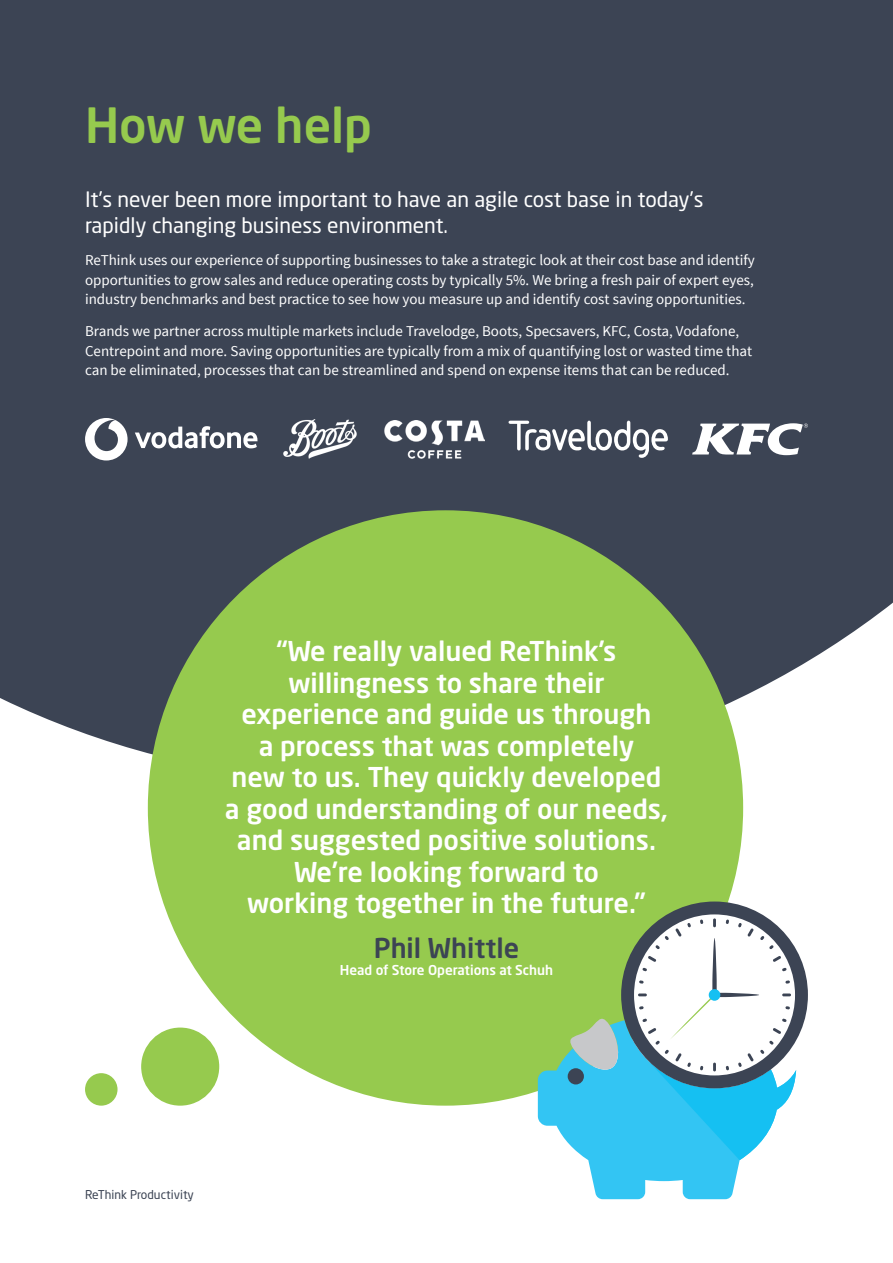
<style>
.page{position:relative;width:893px;height:1263px;background:#fff}
.page>*{position:absolute;margin:0;border:0;box-sizing:border-box;transform-origin:0 0}
.t1{font:500 48px "Neo Sans W1 G";color:#96ca4e}
.t2{font:500 27px/31.5px "Neo Sans W1 G";color:#fff;text-align:center}
.t3{font:500 27px "Neo Sans W1 G";color:#3c4454}
.t4{font:21px/25.5px "Neo Sans W1 G";color:#fff}
.t5{font:15px/19.5px "Source Sans Pro";color:#fff;text-align:justify}
.t6{font:500 13.5px "Neo Sans W1 G";color:#fff}
.t7{font:12px "Neo Sans W1 G";color:#3c4454}
</style>
<div class="page">
<div style="left:0;top:0;width:893px;height:778px;background:#3c4454"></div>
<div style="left:141px;top:1027px;width:78px;height:79px;background:#96ca4e;border-radius:50%"></div>
<div style="left:85px;top:1073px;width:33px;height:33px;background:#96ca4e;border-radius:50%"></div>
<div style="left:148px;top:510px;width:595px;height:596px;background:#96ca4e;border-radius:50%"></div>
<svg style="left:85px;top:418px;width:43px;height:42px"></svg>
<svg style="left:135px;top:426px;width:122px;height:22px"></svg>
<img style="left:281px;top:418px;width:79px;height:42px">
<img style="left:384px;top:420px;width:100px;height:38px">
<svg style="left:509px;top:421px;width:159px;height:37px"></svg>
<svg style="left:692px;top:423px;width:116px;height:32px"></svg>
<svg style="left:538px;top:1020px;width:202px;height:179px;fill:#33c5f3"></svg>
<svg style="left:564px;top:1018px;width:58px;height:56px"></svg>
<div style="left:568px;top:1068px;width:16px;height:16px;background:#3c4454;border-radius:50%"></div>
<div style="left:621px;top:901px;width:187px;height:187px;background:#3c4454;border-radius:50%"></div>
<svg style="left:638px;top:918px;width:158px;height:242px"></svg>
<div style="left:709px;top:989px;width:11px;height:12px;background:#15c0f2;border-radius:50%"></div>
<h1 class="t1" style="left:85px;top:95px;width:288px">How we help</h1>
<h3 class="t4" style="left:85px;top:187px;width:620px">It’s never been more important to have an agile cost base in today’s rapidly changing business environment.</h3>
<p class="t5" style="left:85px;top:251px;width:671px">ReThink uses our experience of supporting businesses to take a strategic look at their cost base and identify opportunities to grow sales and reduce operating costs by typically 5%. We bring a fresh pair of expert eyes, industry benchmarks and best practice to see how you measure up and identify cost saving opportunities.</p>
<p class="t5" style="left:85px;top:322px;width:669px;text-align:left">Brands we partner across multiple markets include Travelodge, Boots, Specsavers, KFC, Costa, Vodafone,<br>Centrepoint and more. Saving opportunities are typically from a mix of quantifying lost or wasted time that can be eliminated, processes that can be streamlined and spend on expense items that can be reduced.</p>
<p class="t2" style="left:225px;top:635px;width:445px">“We really valued ReThink’s willingness to share their experience and guide us through<br>a process that was completely<br>new to us. They quickly developed a good understanding of our needs, and suggested positive solutions.<br>We’re looking forward to<br>working together in the future.”</p>
<h2 class="t3" style="left:374px;top:930px;width:147px">Phil Whittle</h2>
<p class="t6" style="left:340px;top:962px;width:215px">Head of Store Operations at Schuh</p>
<p class="t7" style="left:85px;top:1187px;width:110px">ReThink Productivity</p>
</div>
